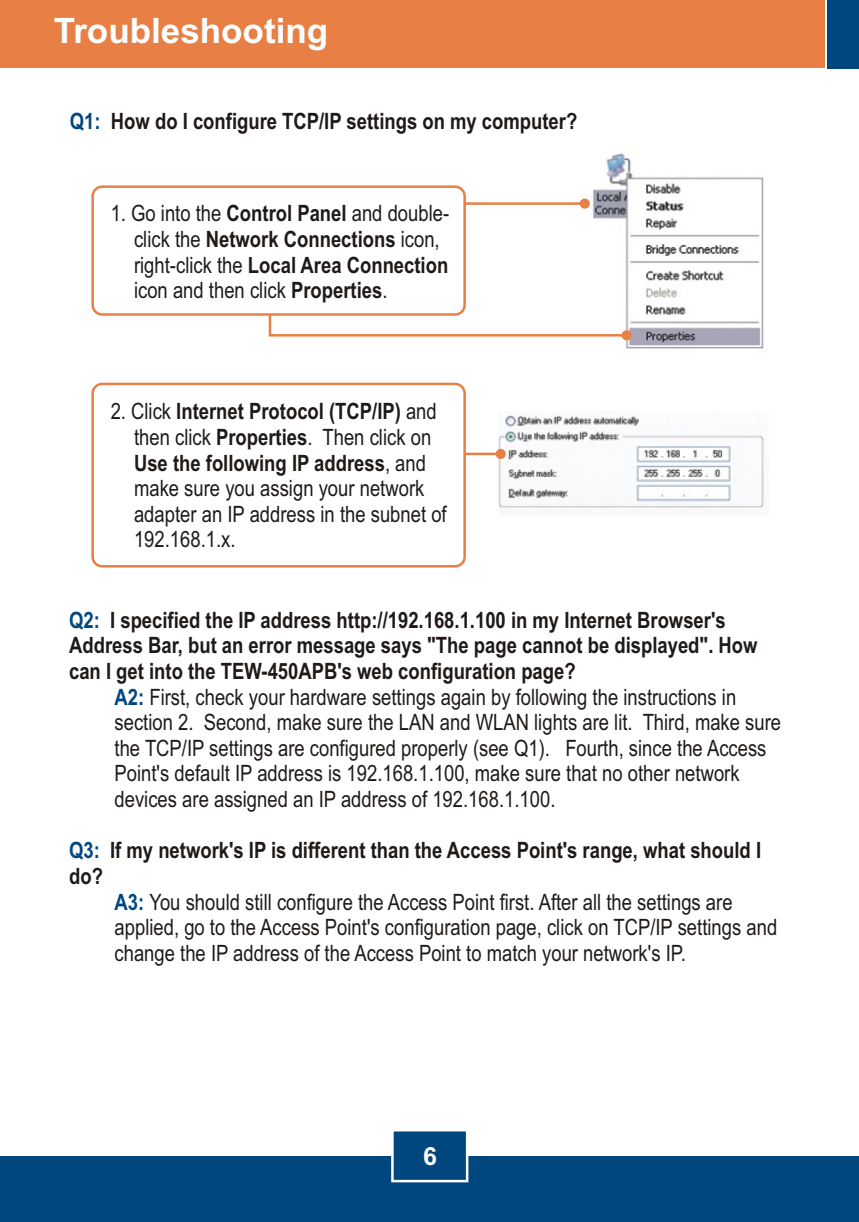
<style>
.page{position:relative;width:859px;height:1222px;background:#fff}
.page>*{position:absolute;margin:0;border:0;box-sizing:border-box;transform-origin:0 0}
.t1{font:700 35px "Arial";color:#fff}
.t2{font:700 25px "Arial";color:#fff}
.t3{font:22.5px/25.5px "Arial Narrow";color:#1f1a17}
.t4{font:700 22.5px/25.8px "Arial Narrow";color:#1f1a17}
.t5{font:700 22.5px "Arial Narrow";color:#004780}
.s1{color:#004780}
.s2{font-weight:700}
.s3{font-weight:700;color:#004780}
</style>
<div class="page">
<img style="left:593px;top:153px;width:171px;height:196px">
<div style="left:0;top:1155px;width:859px;height:66px;background:#004780"></div>
<div style="left:0;top:0;width:824px;height:68px;background:#e88045"></div>
<div style="left:827px;top:0;width:32px;height:68px;background:#004780"></div>
<svg style="left:390px;top:1131px;width:79px;height:52px"></svg>
<svg style="left:466px;top:198px;width:124px;height:11px"></svg>
<img style="left:498px;top:415px;width:269px;height:93px">
<svg style="left:268px;top:229px;width:363px;height:111px"></svg>
<div style="left:91px;top:185px;width:375px;height:131px;background:#fff;border:3px solid #e88045;border-radius:9px"></div>
<svg style="left:466px;top:449px;width:39px;height:10px"></svg>
<div style="left:91px;top:382px;width:375px;height:185px;background:#fff;border:3px solid #e88045;border-radius:9px"></div>
<h1 class="t1" style="left:54px;top:18px;width:276px">Troubleshooting</h1>
<p class="t4" style="left:70px;top:110px;width:509px"><span class="s1">Q1:</span> How do I configure TCP/IP settings on my computer?</p>
<p class="t3" style="left:134px;top:202px;width:317px;text-indent:-23px">1. Go into the <span class="s2">Control Panel</span> and double&shy;click the <span class="s2">Network Connections</span> icon, right-click the <span class="s2">Local Area Connection </span>icon and then click <span class="s2">Properties</span>.</p>
<p class="t3" style="left:134px;top:400px;width:314px;text-indent:-23px">2. Click <span class="s2">Internet Protocol (TCP/IP)</span> and then click <span class="s2">Properties</span>. Then click on<br><span class="s2">Use the following IP address</span>, and make sure you assign your network adapter an IP address in the subnet of<br>192.168.1.x.</p>
<p class="t4" style="left:69px;top:609px;width:690px;text-indent:41px">I specified the IP address http://192.168.1.100 in my Internet Browser's<br>Address Bar, but an error message says "The page cannot be displayed". How can I get into the TEW-450APB's web configuration page?</p>
<p class="t3" style="left:114px;top:711px;width:668px">section 2. Second, make sure the LAN and WLAN lights are lit. Third, make sure the TCP/IP settings are configured properly (see Q1). Fourth, since the Access Point's default IP address is 192.168.1.100, make sure that no other network devices are assigned an IP address of 192.168.1.100.</p>
<p class="t4" style="left:110px;top:839px;width:652px">If my network's IP is different than the Access Point's range, what should I</p>
<p class="t4" style="left:69px;top:865px;width:35px">do?</p>
<p class="t3" style="left:114px;top:916px;width:664px">applied, go to the Access Point's configuration page, click on TCP/IP settings and change the IP address of the Access Point to match your network's IP.</p>
<p class="t5" style="left:69px;top:611px;width:32px">Q2:</p>
<p class="t3" style="left:114px;top:686px;width:623px"><span class="s3">A2:</span> First, check your hardware settings again by following the instructions in</p>
<p class="t5" style="left:69px;top:841px;width:32px">Q3:</p>
<p class="t3" style="left:114px;top:890px;width:619px"><span class="s3">A3:</span> You should still configure the Access Point first. After all the settings are</p>
<p class="t2" style="left:423px;top:1146px;width:15px">6</p>
</div>
